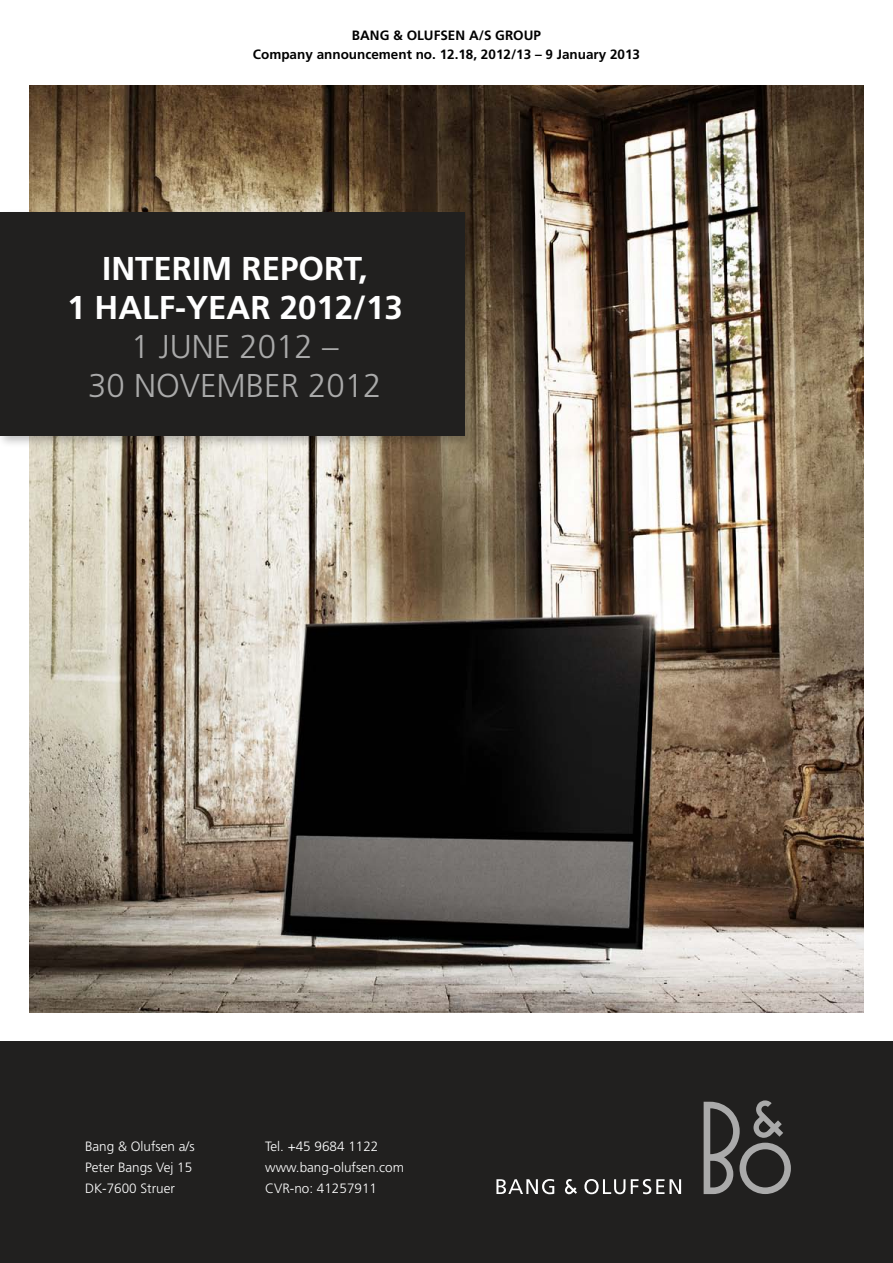
<style>
.page{position:relative;width:893px;height:1263px;background:#fff}
.page>*{position:absolute;margin:0;border:0;box-sizing:border-box;transform-origin:0 0}
.t1{font:700 33px/39px "Frutiger LT Std";color:#fff}
.t2{font:300 33px/39px "Frutiger LT Std";color:#aaa;text-align:center}
.t3{font:300 13.5px/21px "Frutiger LT Std";color:#fff}
.t4{font:700 13.5px/19.5px "Frutiger LT Std";color:#000;text-align:center}
</style>
<div class="page">
<img style="left:30px;top:85px;width:833px;height:927px">
<div style="left:0;top:208px;width:477px;height:240px;background:#000;opacity:.25"></div>
<div style="left:0;top:213px;width:465px;height:223px;background:#21201f"></div>
<div style="left:0;top:1042px;width:893px;height:221px;background:#21201f"></div>
<svg style="left:496px;top:1179px;width:58px;height:15px"></svg>
<svg style="left:584px;top:1179px;width:41px;height:15px"></svg>
<svg style="left:631px;top:1179px;width:50px;height:15px"></svg>
<svg style="left:565px;top:1179px;width:12px;height:16px"></svg>
<svg style="left:704px;top:1100px;width:87px;height:94px"></svg>
<p class="t4" style="left:253px;top:26px;width:389px">Bang &amp; Olufsen a/s group<br>Company announcement no. 12.18, 2012/13 – 9 January 2013</p>
<h1 class="t1" style="left:67px;top:249px;width:302px;text-indent:35px">INTERIM REPORT,<br>1 HALF-YEAR</h1>
<h1 class="t1" style="left:280px;top:288px;width:124px">2012/13</h1>
<h1 class="t2" style="left:88px;top:327px;width:295px">1 JUNE 2012 –<br>30 NOVEMBER 2012</h1>
<p class="t3" style="left:85px;top:1136px;width:111px">Bang &amp; Olufsen a/s<br>Peter Bangs Vej 15<br>DK-7600 Struer</p>
<p class="t3" style="left:265px;top:1136px;width:140px">Tel. +45 9684 1122 www.bang-olufsen.com<br>CVR-no: 41257911</p>
</div>
